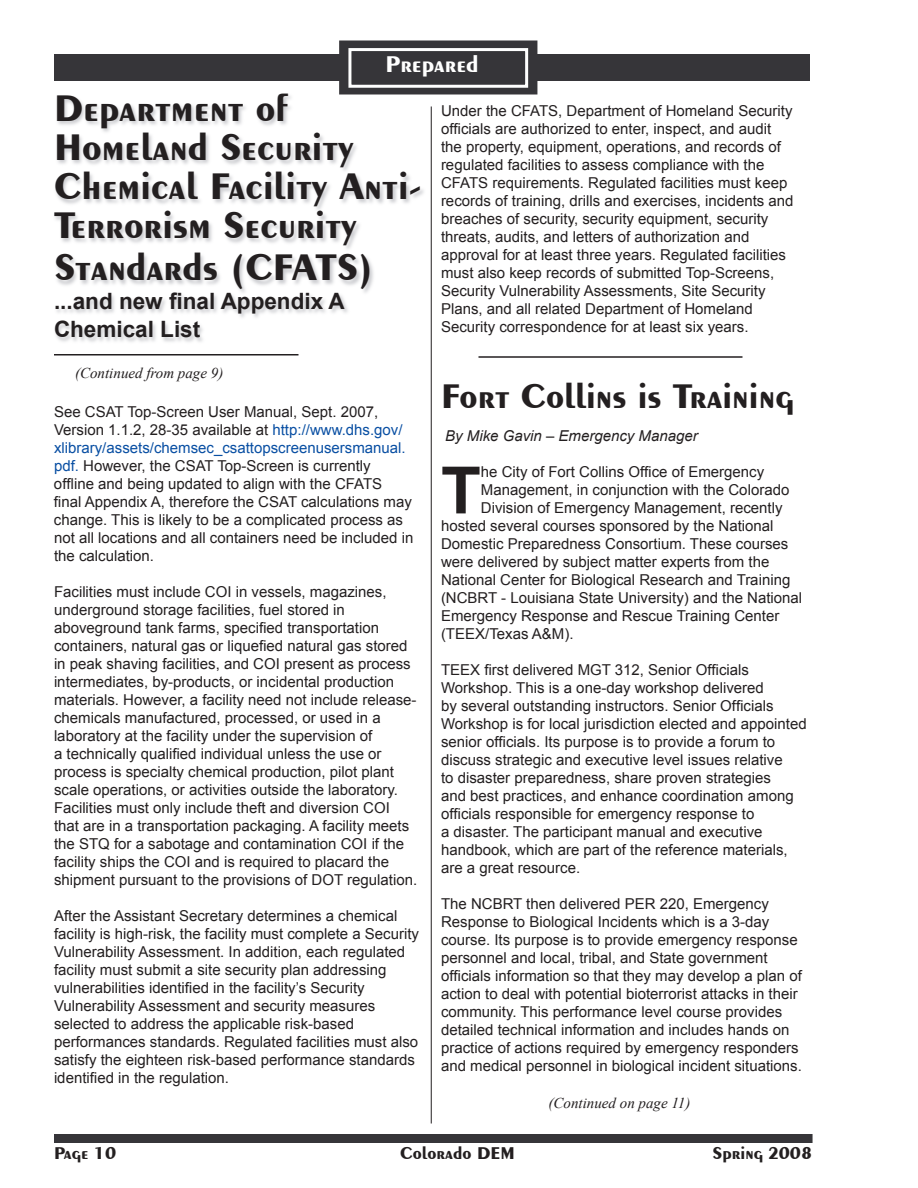
<style>
.page{position:relative;width:918px;height:1188px;background:#fff}
.page>*{position:absolute;margin:0;border:0;box-sizing:border-box;transform-origin:0 0}
.t1{font:700 65.25px "Arial";color:#231f20}
.t2{font:700 39px/39.8px "Exotic 350 BT";color:#231f20}
.t3{font:700 36px "Exotic 350 BT";color:#231f20}
.t4{font:700 24px "Exotic 350 BT";color:#fff}
.t5{font:700 22.5px/28.5px "Arial";color:#231f20}
.t6{font:700 18px "Exotic 350 BT";color:#231f20}
.t7{font:15px/18px "Arial";color:#231f20}
.t8{font:italic 15px "Times New Roman";color:#231f20}
.t9{font:italic 15px "Arial";color:#231f20}
.s1{color:#094fa3}
</style>
<div class="page">
<div style="left:54px;top:1134px;width:759px;height:9px;background:#363539"></div>
<div style="left:56px;top:56px;width:752px;height:24px;background:#363539"></div>
<div style="left:54px;top:54px;width:756px;height:27px;border:3px solid #363539"></div>
<div style="left:341px;top:42px;width:195px;height:51px;background:#363539"></div>
<div style="left:339px;top:40px;width:198px;height:54px;border:3px solid #363539"></div>
<div style="left:348px;top:48px;width:180px;height:40px;border:3px solid #fff"></div>
<hr style="left:431px;top:106px;width:1px;height:1017px;background:#231f20">
<div style="left:53px;top:92px;width:373px;height:252px;background:#bcbdc2;opacity:.75"></div>
<hr style="left:54px;top:354px;width:244px;height:2px;background:#231f20">
<hr style="left:478px;top:356px;width:264px;height:2px;background:#231f20">
<h3 class="t4" style="left:385px;top:50px;width:95px">Prepared</h3>
<h2 class="t2" style="left:54px;top:88px;width:369px">Department of<br>Homeland Security<br>Chemical Facility Anti-<br>Terrorism Security<br>Standards (CFATS)</h2>
<h3 class="t5" style="left:54px;top:287px;width:292px">...and new final Appendix A<br>Chemical List</h3>
<p class="t8" style="left:75px;top:363px;width:150px">(Continued from page 9)</p>
<p class="t7" style="left:54px;top:403px;width:361px">See CSAT Top-Screen User Manual, Sept. 2007, Version 1.1.2, 28-35 available at <span class="s1">http://www.dhs.gov/ xlibrary/assets/chemsec_csattopscreenusersmanual. pdf.</span> However, the CSAT Top-Screen is currently offline and being updated to align with the CFATS final Appendix A, therefore the CSAT calculations may change. This is likely to be a complicated process as not all locations and all containers need be included in the calculation.</p>
<p class="t7" style="left:54px;top:583px;width:365px">Facilities must include COI in vessels, magazines, underground storage facilities, fuel stored in aboveground tank farms, specified transportation containers, natural gas or liquefied natural gas stored in peak shaving facilities, and COI present as process intermediates, by-products, or incidental production materials. However, a facility need not include release&shy;chemicals manufactured, processed, or used in a laboratory at the facility under the supervision of<br>a technically qualified individual unless the use or process is specialty chemical production, pilot plant scale operations, or activities outside the laboratory.<br>Facilities must only include theft and diversion COI that are in a transportation packaging. A facility meets the STQ for a sabotage and contamination COI if the facility ships the COI and is required to placard the shipment pursuant to the provisions of DOT regulation.</p>
<p class="t7" style="left:54px;top:907px;width:367px">After the Assistant Secretary determines a chemical facility is high-risk, the facility must complete a Security Vulnerability Assessment. In addition, each regulated facility must submit a site security plan addressing vulnerabilities identified in the facility’s Security Vulnerability Assessment and security measures selected to address the applicable risk-based performances standards. Regulated facilities must also satisfy the eighteen risk-based performance standards identified in the regulation.</p>
<p class="t7" style="left:441px;top:102px;width:354px">Under the CFATS, Department of Homeland Security officials are authorized to enter, inspect, and audit the property, equipment, operations, and records of regulated facilities to assess compliance with the CFATS requirements. Regulated facilities must keep records of training, drills and exercises, incidents and breaches of security, security equipment, security threats, audits, and letters of authorization and approval for at least three years. Regulated facilities must also keep records of submitted Top-Screens, Security Vulnerability Assessments, Site Security Plans, and all related Department of Homeland Security correspondence for at least six years.</p>
<h3 class="t3" style="left:441px;top:375px;width:354px">Fort Collins is Training</h3>
<p class="t9" style="left:445px;top:426px;width:254px">By Mike Gavin – Emergency Manager</p>
<h1 class="t1" style="left:441px;top:448px;width:41px">T</h1>
<p class="t7" style="left:481px;top:463px;width:285px">he City of Fort Collins Office of Emergency</p>
<p class="t7" style="left:481px;top:481px;width:310px">Management, in conjunction with the Colorado</p>
<p class="t7" style="left:481px;top:499px;width:303px">Division of Emergency Management, recently</p>
<p class="t7" style="left:441px;top:517px;width:334px">hosted several courses sponsored by the National</p>
<p class="t7" style="left:441px;top:535px;width:349px">Domestic Preparedness Consortium. These courses</p>
<p class="t7" style="left:441px;top:553px;width:330px">were delivered by subject matter experts from the</p>
<p class="t7" style="left:441px;top:571px;width:351px">National Center for Biological Research and Training</p>
<p class="t7" style="left:441px;top:589px;width:363px">(NCBRT - Louisiana State University) and the National</p>
<p class="t7" style="left:441px;top:607px;width:340px">Emergency Response and Rescue Training Center</p>
<p class="t7" style="left:441px;top:625px;width:134px">(TEEX/Texas A&amp;M).</p>
<p class="t7" style="left:441px;top:661px;width:367px">TEEX first delivered MGT 312, Senior Officials Workshop. This is a one-day workshop delivered<br>by several outstanding instructors. Senior Officials Workshop is for local jurisdiction elected and appointed senior officials. Its purpose is to provide a forum to discuss strategic and executive level issues relative<br>to disaster preparedness, share proven strategies<br>and best practices, and enhance coordination among officials responsible for emergency response to<br>a disaster. The participant manual and executive handbook, which are part of the reference materials, are a great resource.</p>
<p class="t7" style="left:441px;top:895px;width:363px">The NCBRT then delivered PER 220, Emergency Response to Biological Incidents which is a 3-day course. Its purpose is to provide emergency response personnel and local, tribal, and State government officials information so that they may develop a plan of action to deal with potential bioterrorist attacks in their community. This performance level course provides detailed technical information and includes hands on practice of actions required by emergency responders and medical personnel in biological incident situations.</p>
<p class="t8" style="left:549px;top:1093px;width:143px">(Continued on page 11)</p>
<p class="t6" style="left:54px;top:1142px;width:64px">Page 10</p>
<p class="t6" style="left:400px;top:1142px;width:116px">Colorado DEM</p>
<p class="t6" style="left:713px;top:1142px;width:101px">Spring 2008</p>
</div>
